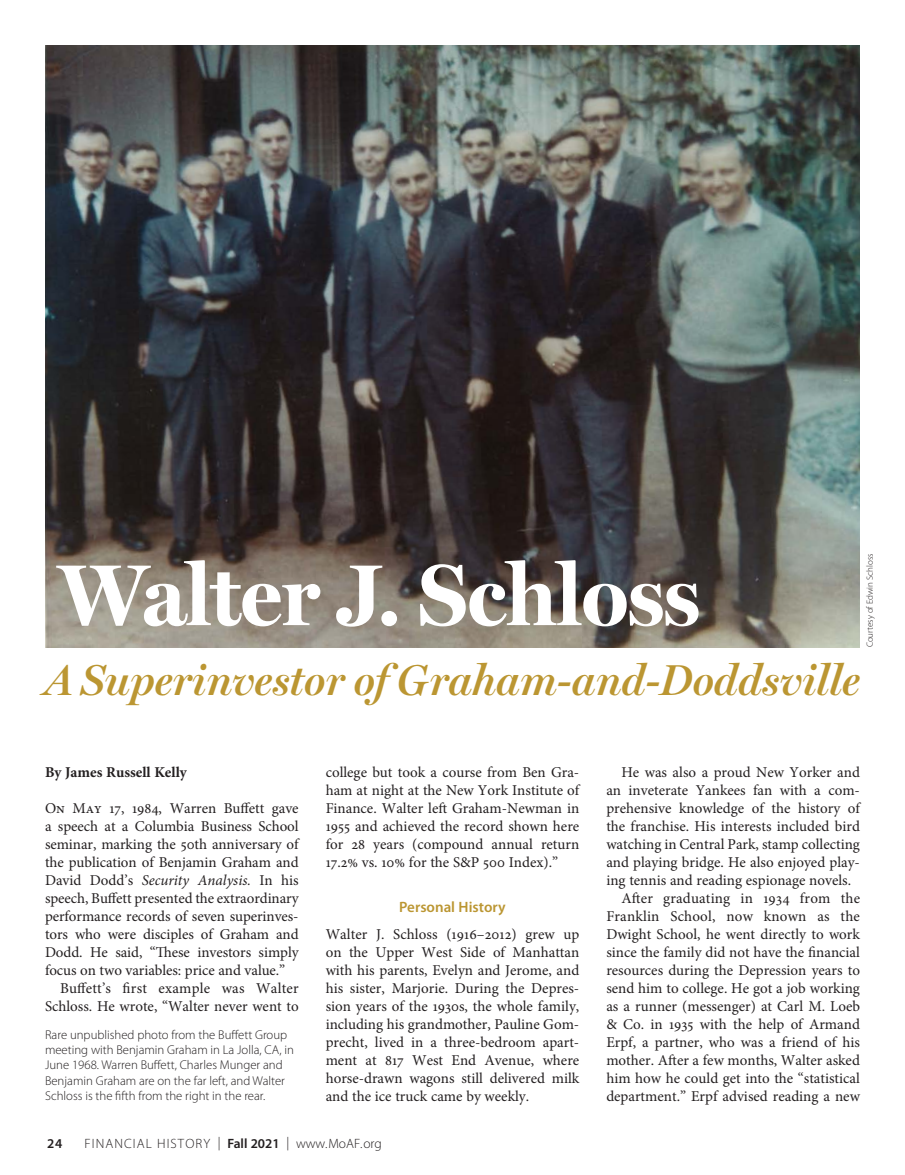
<style>
.page{position:relative;width:905px;height:1175px;background:#fff}
.page>*{position:absolute;margin:0;border:0;box-sizing:border-box;transform-origin:0 0}
.Head{font:700 87px "Miller Display";color:#fff}
.Head-2{font:italic 600 43.5px "Miller Display";color:#bb9632}
.T{font:15px/18px "Minion Pro";color:#231f20;text-align:justify}
.T1{font:15px/18px "Minion Pro";letter-spacing:-.005em;color:#231f20;text-align:justify}
.Byline{font:700 15px "Minion Pro";color:#231f20}
.Subhead{font:600 15px "Myriad Pro";color:#bb9632}
.t1{font:300 13.5px "Myriad Pro";letter-spacing:.08em;color:#231f20}
.t2{font:600 13.5px "Myriad Pro";color:#231f20}
.Caption{font:300 12.75px/15.3px "Myriad Pro";color:#231f20}
.Photo_Credit{font:300 9px "Myriad Pro";color:#231f20}
.s1{font-style:italic}
.s2{font-weight:600}
</style>
<div class="page">
<img style="left:45px;top:45px;width:815px;height:602px">
<p class="Head" style="left:58px;top:543px;width:642px">Walter J. Schloss</p>
<p class="Photo_Credit" style="left:864px;top:647px;width:95px;rotate:-90deg">Courtesy of Edwin Schloss</p>
<p class="Head-2" style="left:45px;top:655px;width:816px">A Superinvestor of Graham-and-Doddsville</p>
<p class="Byline" style="left:45px;top:762px;width:143px">By James Russell Kelly</p>
<p class="T1" style="left:45px;top:799px;width:256px">On May 17, 1984, Warren Buffett gave a speech at a Columbia Business School seminar, marking the 50th anniversary of the publication of Benjamin Graham and David Dodd’s <span class="s1">Security Analysis.</span> In his speech, Buffett presented the extraordinary performance records of seven superinves&shy;tors who were disciples of Graham and Dodd. He said, “These investors simply focus on two variables: price and value.”</p>
<p class="T" style="left:45px;top:979px;width:255px;text-align:right">Buffett’s first example was Walter<br>Schloss. He wrote, “Walter never went to</p>
<p class="Caption" style="left:45px;top:1026px;width:250px">Rare unpublished photo from the Buffett Group meeting with Benjamin Graham in La Jolla, CA, in June 1968. Warren Buffett, Charles Munger and Benjamin Graham are on the far left, and Walter Schloss is the fifth from the right in the rear.</p>
<p class="T" style="left:326px;top:763px;width:256px">college but took a course from Ben Gra&shy;ham at night at the New York Institute of Finance. Walter left Graham-Newman in 1955 and achieved the record shown here for 28 years (compound annual return 17.2% vs. 10% for the S&amp;P 500 Index).”</p>
<p class="Subhead" style="left:399px;top:897px;width:108px">Personal History</p>
<p class="T1" style="left:326px;top:925px;width:255px">Walter J. Schloss (1916–2012) grew up on the Upper West Side of Manhattan with his parents, Evelyn and Jerome, and his sister, Marjorie. During the Depres&shy;sion years of the 1930s, the whole family, including his grandmother, Pauline Gom&shy;precht, lived in a three-bedroom apart&shy;ment at 817 West End Avenue, where horse-drawn wagons still delivered milk and the ice truck came by weekly.</p>
<p class="t2" style="left:47px;top:1134px;width:17px">24</p>
<p class="t1" style="left:85px;top:1136px;width:299px">FINANCIAL HISTORY | <span class="s2">Fall 2021</span> | www.MoAF.org</p>
<p class="T" style="left:606px;top:763px;width:256px;text-indent:15px">He was also a proud New Yorker and an inveterate Yankees fan with a com&shy;prehensive knowledge of the history of the franchise. His interests included bird watching in Central Park, stamp collecting and playing bridge. He also enjoyed play&shy;ing tennis and reading espionage novels.</p>
<p class="T" style="left:606px;top:889px;width:255px;text-indent:15px">After graduating in 1934 from the Franklin School, now known as the Dwight School, he went directly to work since the family did not have the financial resources during the Depression years to send him to college. He got a job working as a runner (messenger) at Carl M. Loeb &amp; Co. in 1935 with the help of Armand Erpf, a partner, who was a friend of his mother. After a few months, Walter asked him how he could get into the “statistical department.” Erpf advised reading a new</p>
</div>
